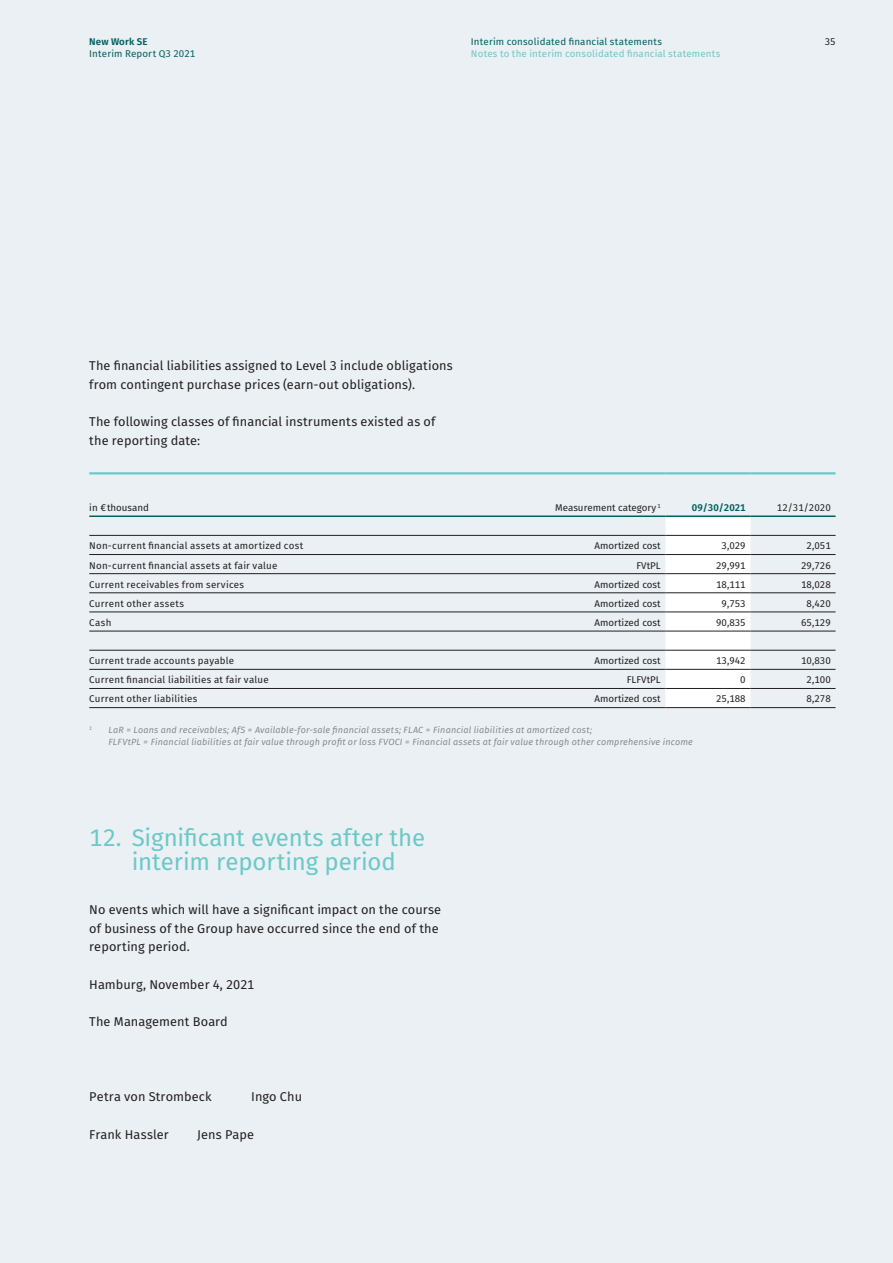
<style>
.page{position:relative;width:893px;height:1263px;background:#eaf0f4}
.page>*{position:absolute;margin:0;border:0;box-sizing:border-box;transform-origin:0 0}
.t1{font:24px/24px "Fira Sans";letter-spacing:-.005em;color:#6bc9c7;text-align:center}
.t2{font:12.75px/18.8px "Fira Sans";letter-spacing:.005em;color:#231f20}
.t3{font:9.75px "Fira Sans";letter-spacing:.015em;color:#231f20}
.t4{font:9.75px "Fira Sans";letter-spacing:.015em;color:#006061}
.t5{font:9.75px "Fira Sans";letter-spacing:.015em;color:#6bc9c7}
.t6{font:600 9.75px "Fira Sans";letter-spacing:.005em;color:#006061}
.t7{font:italic 9px/12px "Fira Sans";letter-spacing:.025em;color:#808285}
.t8{font:italic 5.25px "Fira Sans";color:#808285}
</style>
<div class="page">
<div style="left:665px;top:517px;width:85px;height:190px;background:#fff"></div>
<hr style="left:89px;top:472px;width:383px;height:2px;background:#6bc9c7">
<hr style="left:472px;top:472px;width:193px;height:2px;background:#6bc9c7">
<hr style="left:665px;top:472px;width:85px;height:2px;background:#6bc9c7">
<hr style="left:750px;top:472px;width:86px;height:2px;background:#6bc9c7">
<hr style="left:89px;top:515px;width:383px;height:2px;background:#006061">
<hr style="left:472px;top:515px;width:193px;height:2px;background:#006061">
<hr style="left:665px;top:515px;width:85px;height:2px;background:#006061">
<hr style="left:750px;top:515px;width:86px;height:2px;background:#006061">
<hr style="left:89px;top:535px;width:383px;height:1px;background:#231f20">
<hr style="left:472px;top:535px;width:193px;height:1px;background:#231f20">
<hr style="left:665px;top:535px;width:85px;height:1px;background:#231f20">
<hr style="left:750px;top:535px;width:86px;height:1px;background:#231f20">
<hr style="left:89px;top:554px;width:383px;height:1px;background:#231f20">
<hr style="left:472px;top:554px;width:193px;height:1px;background:#231f20">
<hr style="left:665px;top:554px;width:85px;height:1px;background:#231f20">
<hr style="left:750px;top:554px;width:86px;height:1px;background:#231f20">
<hr style="left:89px;top:573px;width:383px;height:1px;background:#231f20">
<hr style="left:472px;top:573px;width:193px;height:1px;background:#231f20">
<hr style="left:665px;top:573px;width:85px;height:1px;background:#231f20">
<hr style="left:750px;top:573px;width:86px;height:1px;background:#231f20">
<hr style="left:89px;top:592px;width:383px;height:1px;background:#231f20">
<hr style="left:472px;top:592px;width:193px;height:1px;background:#231f20">
<hr style="left:665px;top:592px;width:85px;height:1px;background:#231f20">
<hr style="left:750px;top:592px;width:86px;height:1px;background:#231f20">
<hr style="left:89px;top:612px;width:383px;height:1px;background:#231f20">
<hr style="left:472px;top:612px;width:193px;height:1px;background:#231f20">
<hr style="left:665px;top:612px;width:85px;height:1px;background:#231f20">
<hr style="left:750px;top:612px;width:86px;height:1px;background:#231f20">
<hr style="left:89px;top:631px;width:383px;height:1px;background:#231f20">
<hr style="left:472px;top:631px;width:193px;height:1px;background:#231f20">
<hr style="left:665px;top:631px;width:85px;height:1px;background:#231f20">
<hr style="left:750px;top:631px;width:86px;height:1px;background:#231f20">
<hr style="left:89px;top:650px;width:383px;height:1px;background:#231f20">
<hr style="left:472px;top:650px;width:193px;height:1px;background:#231f20">
<hr style="left:665px;top:650px;width:85px;height:1px;background:#231f20">
<hr style="left:750px;top:650px;width:86px;height:1px;background:#231f20">
<hr style="left:89px;top:669px;width:383px;height:1px;background:#231f20">
<hr style="left:472px;top:669px;width:193px;height:1px;background:#231f20">
<hr style="left:665px;top:669px;width:85px;height:1px;background:#231f20">
<hr style="left:750px;top:669px;width:86px;height:1px;background:#231f20">
<hr style="left:89px;top:688px;width:383px;height:1px;background:#231f20">
<hr style="left:472px;top:688px;width:193px;height:1px;background:#231f20">
<hr style="left:665px;top:688px;width:85px;height:1px;background:#231f20">
<hr style="left:750px;top:688px;width:86px;height:1px;background:#231f20">
<hr style="left:89px;top:707px;width:383px;height:1px;background:#231f20">
<hr style="left:472px;top:707px;width:193px;height:1px;background:#231f20">
<hr style="left:665px;top:707px;width:85px;height:1px;background:#231f20">
<hr style="left:750px;top:707px;width:86px;height:1px;background:#231f20">
<p class="t4" style="left:471px;top:34px;width:193px">Interim consolidated financial statements</p>
<p class="t5" style="left:471px;top:46px;width:251px">Notes to the interim consolidated financial statements</p>
<p class="t6" style="left:89px;top:35px;width:60px">New Work SE</p>
<p class="t3" style="left:825px;top:34px;width:12px">35</p>
<p class="t4" style="left:89px;top:46px;width:107px">Interim Report Q3 2021</p>
<h2 class="t2" style="left:89px;top:356px;width:365px">The financial liabilities assigned to Level 3 include obligations from contingent purchase prices (earn-out obligations).</h2>
<h2 class="t2" style="left:89px;top:412px;width:348px">The following classes of financial instruments existed as of the reporting date:</h2>
<p class="t3" style="left:89px;top:500px;width:61px">in €thousand</p>
<p class="t3" style="left:555px;top:500px;width:107px">Measurement category <sup>1</sup></p>
<p class="t6" style="left:692px;top:501px;width:55px">09/30/2021</p>
<p class="t3" style="left:777px;top:500px;width:55px">12/31/2020</p>
<p class="t3" style="left:89px;top:539px;width:215px">Non-current financial assets at amortized cost</p>
<p class="t3" style="left:595px;top:539px;width:68px">Amortized cost</p>
<p class="t3" style="left:722px;top:539px;width:26px">3,029</p>
<p class="t3" style="left:807px;top:539px;width:26px">2,051</p>
<p class="t3" style="left:89px;top:558px;width:190px">Non-current financial assets at fair value</p>
<p class="t3" style="left:636px;top:558px;width:26px">FVtPL</p>
<p class="t3" style="left:716px;top:558px;width:31px">29,991</p>
<p class="t3" style="left:801px;top:558px;width:31px">29,726</p>
<p class="t3" style="left:89px;top:577px;width:156px">Current receivables from services</p>
<p class="t3" style="left:595px;top:577px;width:68px">Amortized cost</p>
<p class="t3" style="left:716px;top:577px;width:31px">18,111</p>
<p class="t3" style="left:801px;top:577px;width:31px">18,028</p>
<p class="t3" style="left:89px;top:596px;width:96px">Current other assets</p>
<p class="t3" style="left:595px;top:596px;width:68px">Amortized cost</p>
<p class="t3" style="left:722px;top:596px;width:26px">9,753</p>
<p class="t3" style="left:807px;top:596px;width:26px">8,420</p>
<p class="t3" style="left:89px;top:615px;width:24px">Cash</p>
<p class="t3" style="left:595px;top:615px;width:68px">Amortized cost</p>
<p class="t3" style="left:716px;top:615px;width:31px">90,835</p>
<p class="t3" style="left:801px;top:615px;width:31px">65,129</p>
<p class="t3" style="left:89px;top:653px;width:146px">Current trade accounts payable</p>
<p class="t3" style="left:595px;top:653px;width:68px">Amortized cost</p>
<p class="t3" style="left:716px;top:653px;width:31px">13,942</p>
<p class="t3" style="left:801px;top:653px;width:31px">10,830</p>
<p class="t3" style="left:89px;top:673px;width:181px">Current financial liabilities at fair value</p>
<p class="t3" style="left:627px;top:673px;width:35px">FLFVtPL</p>
<p class="t3" style="left:740px;top:673px;width:7px">0</p>
<p class="t3" style="left:807px;top:673px;width:26px">2,100</p>
<p class="t3" style="left:89px;top:692px;width:110px">Current other liabilities</p>
<p class="t3" style="left:595px;top:692px;width:68px">Amortized cost</p>
<p class="t3" style="left:716px;top:692px;width:31px">25,188</p>
<p class="t3" style="left:807px;top:692px;width:26px">8,278</p>
<p class="t8" style="left:89px;top:724px;width:4px">1</p>
<p class="t7" style="left:108px;top:723px;width:586px">LaR = Loans and receivables; AfS = Available-for-sale financial assets; FLAC = Financial liabilities at amortized cost;<br>FLFVtPL = Financial liabilities at fair value through profit or loss FVOCI = Financial assets at fair value through other comprehensive income</p>
<h1 class="t1" style="left:89px;top:825px;width:337px">12. Significant events after the interim reporting period</h1>
<h2 class="t2" style="left:89px;top:900px;width:354px">No events which will have a significant impact on the course of business of the Group have occurred since the end of the reporting period.</h2>
<h2 class="t2" style="left:89px;top:975px;width:167px">Hamburg, November 4, 2021</h2>
<h2 class="t2" style="left:89px;top:1012px;width:140px">The Management Board</h2>
<h2 class="t2" style="left:89px;top:1087px;width:124px">Petra von Strombeck</h2>
<h2 class="t2" style="left:251px;top:1087px;width:52px">Ingo Chu</h2>
<h2 class="t2" style="left:89px;top:1125px;width:81px">Frank Hassler</h2>
<h2 class="t2" style="left:197px;top:1125px;width:58px">Jens Pape</h2>
</div>
